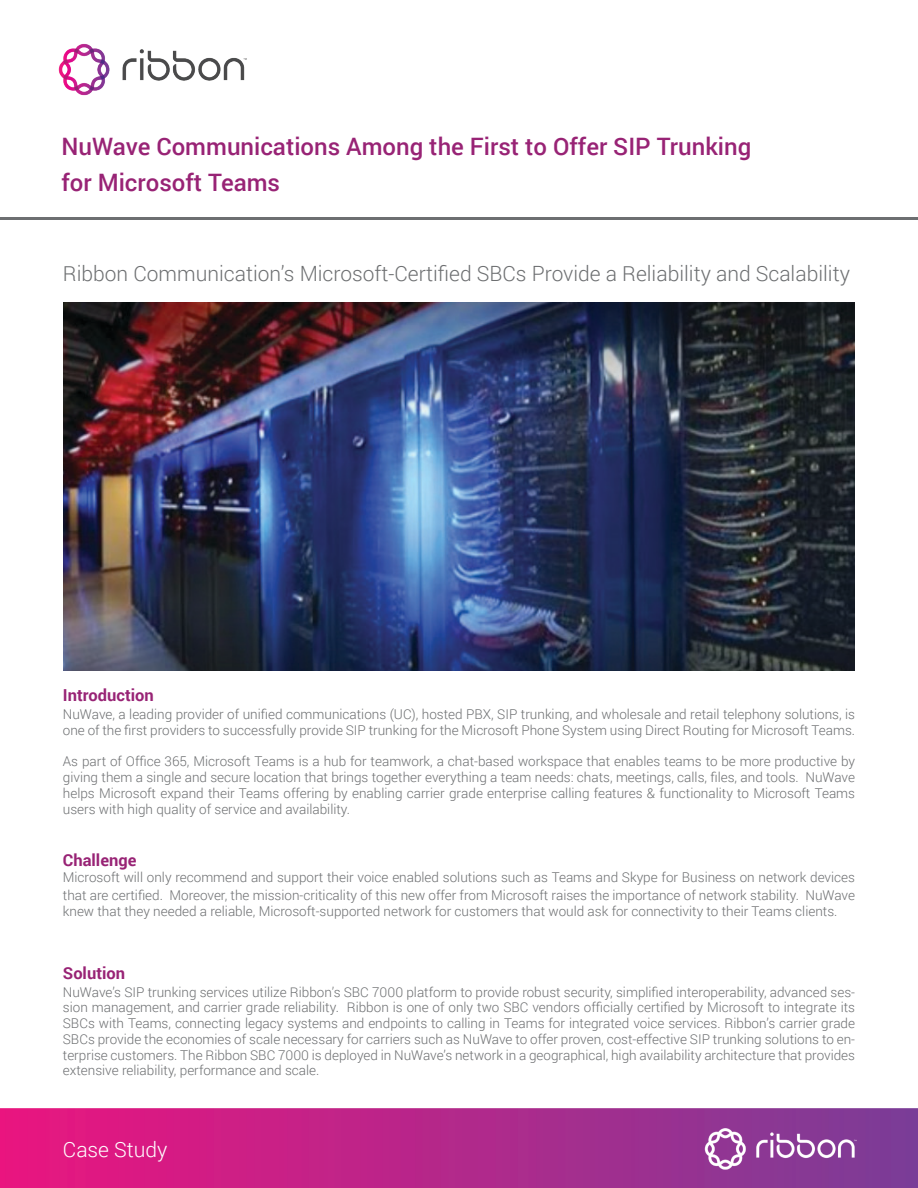
<style>
.page{position:relative;width:918px;height:1188px;background:#fff}
.page>*{position:absolute;margin:0;border:0;box-sizing:border-box;transform-origin:0 0}
.t1{font:500 24px "Roboto";color:#982375}
.t2{font:300 21px "Roboto";color:#6d6f71}
.t3{font:300 21px "Roboto";color:#fff}
.t4{font:700 16.5px "Roboto";color:#982375}
.t5{font:300 13.5px/15.8px "Roboto";color:#6d6f71}
</style>
<div class="page">
<img style="left:0;top:1108px;width:918px;height:80px">
<img style="left:697px;top:1125px;width:166px;height:50px">
<hr style="left:0;top:218px;width:918px;height:2px;background:#6d6f71">
<img style="left:58px;top:44px;width:189px;height:52px">
<img style="left:63px;top:303px;width:792px;height:368px">
<p class="t1" style="left:61px;top:130px;width:691px">NuWave Communications Among the First to Offer SIP Trunking</p>
<p class="t1" style="left:61px;top:166px;width:220px">for Microsoft Teams</p>
<p class="t2" style="left:63px;top:259px;width:789px">Ribbon Communication’s Microsoft-Certified SBCs Provide a Reliability and Scalability</p>
<p class="t4" style="left:63px;top:684px;width:92px">Introduction</p>
<p class="t5" style="left:63px;top:706px;width:794px">NuWave, a leading provider of unified communications (UC), hosted PBX, SIP trunking, and wholesale and retail telephony solutions, is one of the first providers to successfully provide SIP trunking for the Microsoft Phone System using Direct Routing for Microsoft Teams.</p>
<p class="t5" style="left:63px;top:753px;width:794px;text-align:justify">As part of Office 365, Microsoft Teams is a hub for teamwork, a chat-based workspace that enables teams to be more productive by giving them a single and secure location that brings together everything a team needs: chats, meetings, calls, files, and tools. NuWave helps Microsoft expand their Teams offering by enabling carrier grade enterprise calling features &amp; functionality to Microsoft Teams users with high quality of service and availability.</p>
<p class="t4" style="left:63px;top:849px;width:75px">Challenge</p>
<p class="t5" style="left:63px;top:868px;width:794px;line-height:18px">Microsoft will only recommend and support their voice enabled solutions such as Teams and Skype for Business on network devices that are certified. Moreover, the mission-criticality of this new offer from Microsoft raises the importance of network stability. NuWave</p>
<p class="t5" style="left:63px;top:903px;width:776px">knew that they needed a reliable, Microsoft-supported network for customers that would ask for connectivity to their Teams clients.</p>
<p class="t4" style="left:63px;top:961px;width:64px">Solution</p>
<p class="t5" style="left:63px;top:984px;width:794px;text-align:justify">NuWave’s SIP trunking services utilize Ribbon’s SBC 7000 platform to provide robust security, simplified interoperability, advanced ses&shy;sion management, and carrier grade reliability. Ribbon is one of only two SBC vendors officially certified by Microsoft to integrate its SBCs with Teams, connecting legacy systems and endpoints to calling in Teams for integrated voice services. Ribbon’s carrier grade SBCs provide the economies of scale necessary for carriers such as NuWave to offer proven, cost-effective SIP trunking solutions to en&shy;terprise customers. The Ribbon SBC 7000 is deployed in NuWave’s network in a geographical, high availability architecture that provides extensive reliability, performance and scale.</p>
<p class="t3" style="left:63px;top:1135px;width:106px">Case Study</p>
</div>
